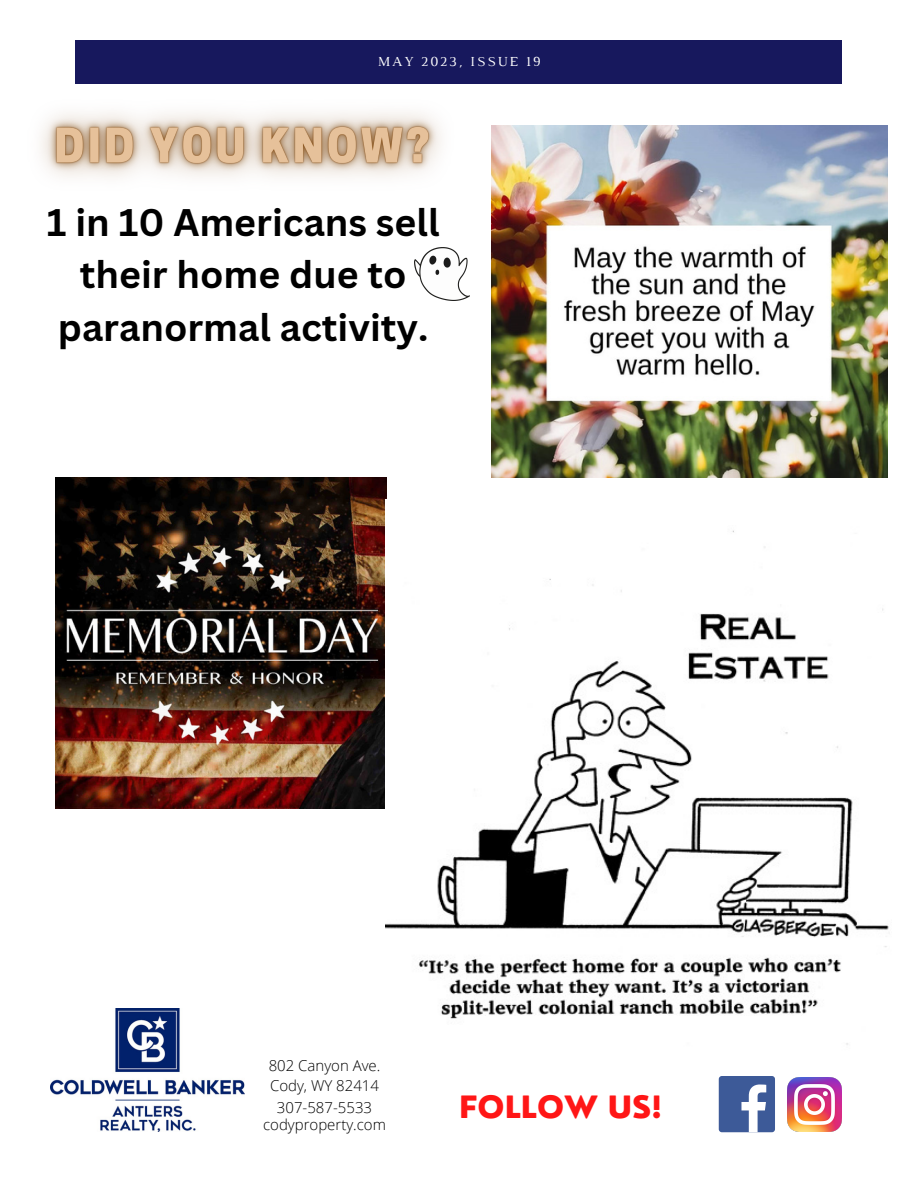
<style>
.page{position:relative;width:918px;height:1188px;background:#fff}
.page>*{position:absolute;margin:0;border:0;box-sizing:border-box;transform-origin:0 0}
.t1{font:700 37.5px/52.2px "Canva Sans";color:#000;text-align:center}
.t2{font:800 30px "Nourd";color:#ff1616}
.t3{font:300 15px "Open Sans";color:#000}
.t4{font:14.1px "Luthier";letter-spacing:.14em;color:#fff}
</style>
<div class="page">
<div style="left:76px;top:41px;width:766px;height:43px;background:#17185d"></div>
<img style="left:788px;top:1078px;width:54px;height:54px">
<div style="left:719px;top:1076px;width:56px;height:56px;background:#3d5a98;border-radius:3px"></div>
<svg style="left:741px;top:1085px;width:25px;height:47px"></svg>
<img style="left:50px;top:1008px;width:195px;height:124px">
<img style="left:415px;top:248px;width:55px;height:52px">
<img style="left:56px;top:478px;width:330px;height:331px">
<img style="left:491px;top:125px;width:396px;height:352px">
<img style="left:386px;top:530px;width:503px;height:515px">
<img style="left:41px;top:75px;width:400px;height:102px">
<p class="t4" style="left:377px;top:57px;width:165px">MAY 2023, ISSUE 19</p>
<p class="t1" style="left:47px;top:196px;width:394px">1 in 10 Americans sell their home due to paranormal activity.</p>
<p class="t3" style="left:269px;top:1055px;width:113px">802 Canyon Ave.</p>
<p class="t3" style="left:270px;top:1075px;width:110px">Cody, WY 82414</p>
<p class="t3" style="left:277px;top:1097px;width:97px">307-587-5533</p>
<p class="t3" style="left:263px;top:1114px;width:124px">codyproperty.com</p>
<p class="t2" style="left:459px;top:1088px;width:204px">FOLLOW US!</p>
</div>
